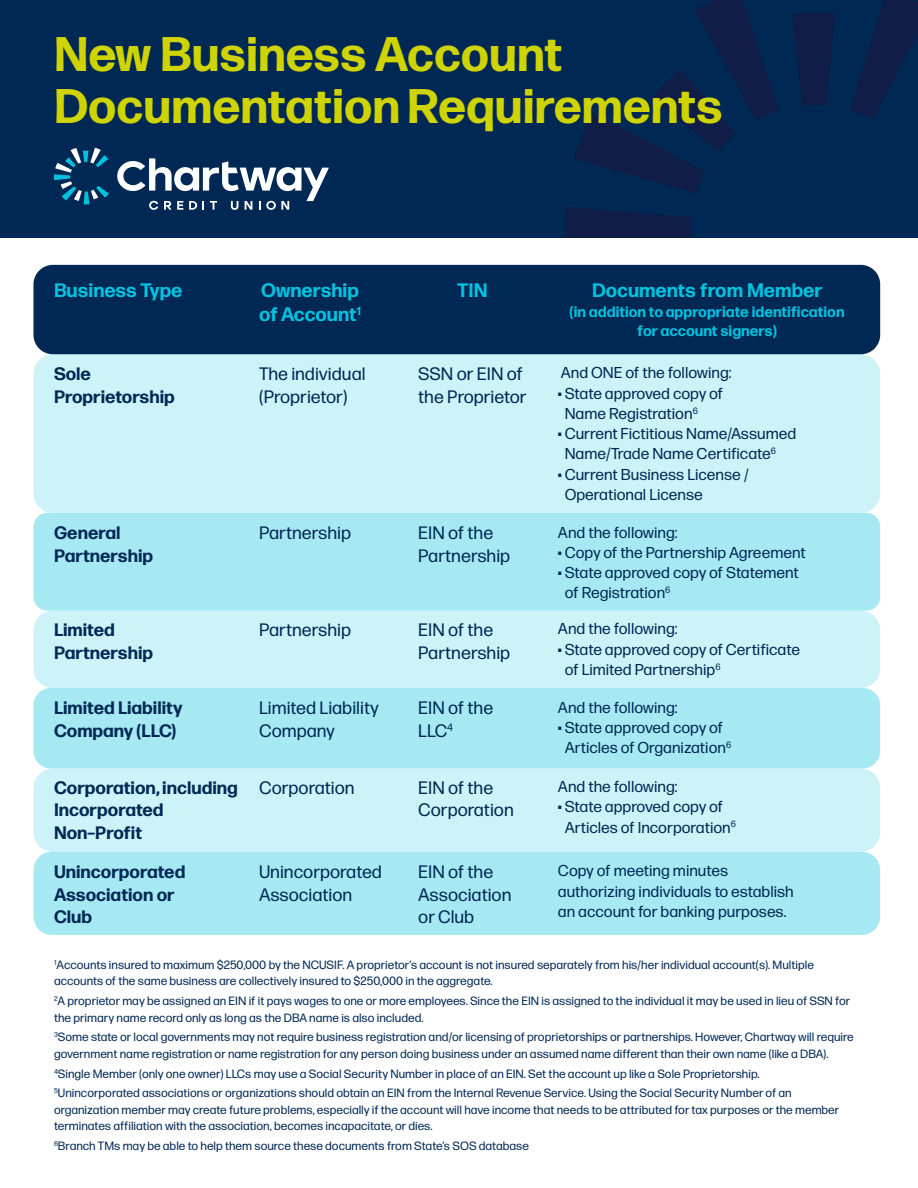
<style>
.page{position:relative;width:918px;height:1188px;background:#fff}
.page>*{position:absolute;margin:0;border:0;box-sizing:border-box;transform-origin:0 0}
.t1{font:700 48.45px/51.9px "Forma DJR Micro";color:#cfd400}
.t2{font:700 19.5px/24px "Forma DJR Micro";color:#00c2df}
.t3{font:18px/22.5px "Forma DJR Micro";color:#002855}
.t4{font:700 18px/22.5px "Forma DJR Micro";color:#002855}
.t5{font:15.75px/20.2px "Forma DJR Micro";color:#002855}
.t6{font:700 15px/19.5px "Forma DJR Micro";color:#00c2df;text-align:center}
.t7{font:12px/16.5px "Forma DJR Micro";color:#002855}
</style>
<div class="page">
<div style="left:33px;top:265px;width:847px;height:89px;background:#002855;border-radius:19px"></div>
<div style="left:33px;top:354px;width:847px;height:159px;background:#cdf3f8;border-radius:19px"></div>
<div style="left:33px;top:611px;width:847px;height:77px;background:#cdf3f8;border-radius:19px"></div>
<div style="left:33px;top:768px;width:847px;height:84px;background:#cdf3f8;border-radius:19px"></div>
<div style="left:33px;top:513px;width:847px;height:98px;background:#a6e9f3;border-radius:14px"></div>
<div style="left:33px;top:688px;width:847px;height:80px;background:#a6e9f3;border-radius:17px"></div>
<div style="left:33px;top:852px;width:847px;height:83px;background:#a6e9f3;border-radius:18px"></div>
<div style="left:0;top:0;width:918px;height:238px;background:#002855"></div>
<svg style="left:565px;top:207px;width:127px;height:31px"></svg>
<svg style="left:851px;top:0;width:67px;height:119px"></svg>
<svg style="left:575px;top:0;width:203px;height:193px"></svg>
<svg style="left:792px;top:13px;width:43px;height:93px"></svg>
<svg style="left:54px;top:148px;width:55px;height:56px"></svg>
<svg style="left:117px;top:158px;width:212px;height:52px"></svg>
<p class="t1" style="left:54px;top:27px;width:670px">New Business Account<br>Documentation Requirements</p>
<p class="t2" style="left:54px;top:278px;width:130px">Business Type</p>
<p class="t2" style="left:259px;top:278px;width:104px">Ownership of Account<sup>1</sup></p>
<p class="t2" style="left:457px;top:278px;width:32px">TIN</p>
<p class="t2" style="left:592px;top:278px;width:232px">Documents from Member</p>
<p class="t6" style="left:570px;top:302px;width:276px">(in addition to appropriate identification for account signers)</p>
<p class="t5" style="left:561px;top:362px;width:172px">And ONE of the following:</p>
<p class="t5" style="left:565px;top:383px;width:160px;text-indent:-7px">• State approved copy of<br>Name Registration<sup>6</sup></p>
<p class="t5" style="left:565px;top:423px;width:233px;text-indent:-7px">• Current Fictitious Name/Assumed<br>Name/Trade Name Certificate<sup>6</sup></p>
<p class="t5" style="left:565px;top:464px;width:186px;text-indent:-7px">• Current Business License /<br>Operational License</p>
<p class="t4" style="left:54px;top:362px;width:122px">Sole<br>Proprietorship</p>
<p class="t3" style="left:418px;top:362px;width:110px">SSN or EIN of the Proprietor</p>
<p class="t3" style="left:259px;top:362px;width:108px">The individual (Proprietor)</p>
<p class="t4" style="left:54px;top:521px;width:101px">General<br>Partnership</p>
<p class="t3" style="left:259px;top:521px;width:94px">Partnership</p>
<p class="t3" style="left:418px;top:521px;width:94px">EIN of the<br>Partnership</p>
<p class="t5" style="left:558px;top:522px;width:121px">And the following:</p>
<p class="t5" style="left:558px;top:542px;width:249px">• Copy of the Partnership Agreement</p>
<p class="t5" style="left:565px;top:562px;width:236px;text-indent:-7px">• State approved copy of Statement of Registration<sup>6</sup></p>
<p class="t4" style="left:54px;top:618px;width:101px">Limited<br>Partnership</p>
<p class="t3" style="left:259px;top:618px;width:94px">Partnership</p>
<p class="t3" style="left:418px;top:618px;width:94px">EIN of the<br>Partnership</p>
<p class="t5" style="left:558px;top:618px;width:121px">And the following:</p>
<p class="t5" style="left:565px;top:639px;width:237px;text-indent:-7px">• State approved copy of Certificate of Limited Partnership<sup>6</sup></p>
<p class="t4" style="left:54px;top:696px;width:130px">Limited Liability<br>Company (LLC)</p>
<p class="t3" style="left:259px;top:696px;width:122px">Limited Liability<br>Company</p>
<p class="t3" style="left:418px;top:696px;width:77px">EIN of the<br>LLC<sup>4</sup></p>
<p class="t5" style="left:558px;top:697px;width:121px">And the following:</p>
<p class="t5" style="left:558px;top:717px;width:175px;text-align:center">• State approved copy of<br>Articles of Organization<sup>6</sup></p>
<p class="t4" style="left:54px;top:776px;width:185px">Corporation, including<br>Incorporated<br>Non–Profit</p>
<p class="t3" style="left:259px;top:776px;width:97px">Corporation</p>
<p class="t3" style="left:418px;top:776px;width:97px">EIN of the<br>Corporation</p>
<p class="t5" style="left:558px;top:776px;width:121px">And the following:</p>
<p class="t5" style="left:565px;top:796px;width:173px;text-indent:-7px">• State approved copy of<br>Articles of Incorporation<sup>6</sup></p>
<p class="t4" style="left:54px;top:860px;width:133px">Unincorporated<br>Association or<br>Club</p>
<p class="t3" style="left:259px;top:860px;width:124px">Unincorporated<br>Association</p>
<p class="t3" style="left:418px;top:860px;width:95px">EIN of the<br>Association or Club</p>
<p class="t5" style="left:558px;top:860px;width:237px">Copy of meeting minutes authorizing individuals to establish an account for banking purposes.</p>
<p class="t7" style="left:54px;top:956px;width:762px"><sup>1</sup>Accounts insured to maximum $250,000 by the NCUSIF. A proprietor’s account is not insured separately from his/her individual account(s). Multiple accounts of the same business are collectively insured to $250,000 in the aggregate.</p>
<p class="t7" style="left:54px;top:992px;width:798px"><sup>2</sup>A proprietor may be assigned an EIN if it pays wages to one or more employees. Since the EIN is assigned to the individual it may be used in lieu of SSN for the primary name record only as long as the DBA name is also included.</p>
<p class="t7" style="left:54px;top:1029px;width:801px"><sup>3</sup>Some state or local governments may not require business registration and/or licensing of proprietorships or partnerships. However, Chartway will require government name registration or name registration for any person doing business under an assumed name different than their own name (like a DBA).</p>
<p class="t7" style="left:54px;top:1065px;width:707px"><sup>4</sup>Single Member (only one owner) LLCs may use a Social Security Number in place of an EIN. Set the account up like a Sole Proprietorship.</p>
<p class="t7" style="left:54px;top:1085px;width:787px"><sup>5</sup>Unincorporated associations or organizations should obtain an EIN from the Internal Revenue Service. Using the Social Security Number of an organization member may create future problems, especially if the account will have income that needs to be attributed for tax purposes or the member terminates affiliation with the association, becomes incapacitate, or dies.</p>
<p class="t7" style="left:54px;top:1137px;width:476px"><sup>6</sup>Branch TMs may be able to help them source these documents from State’s SOS database</p>
</div>
